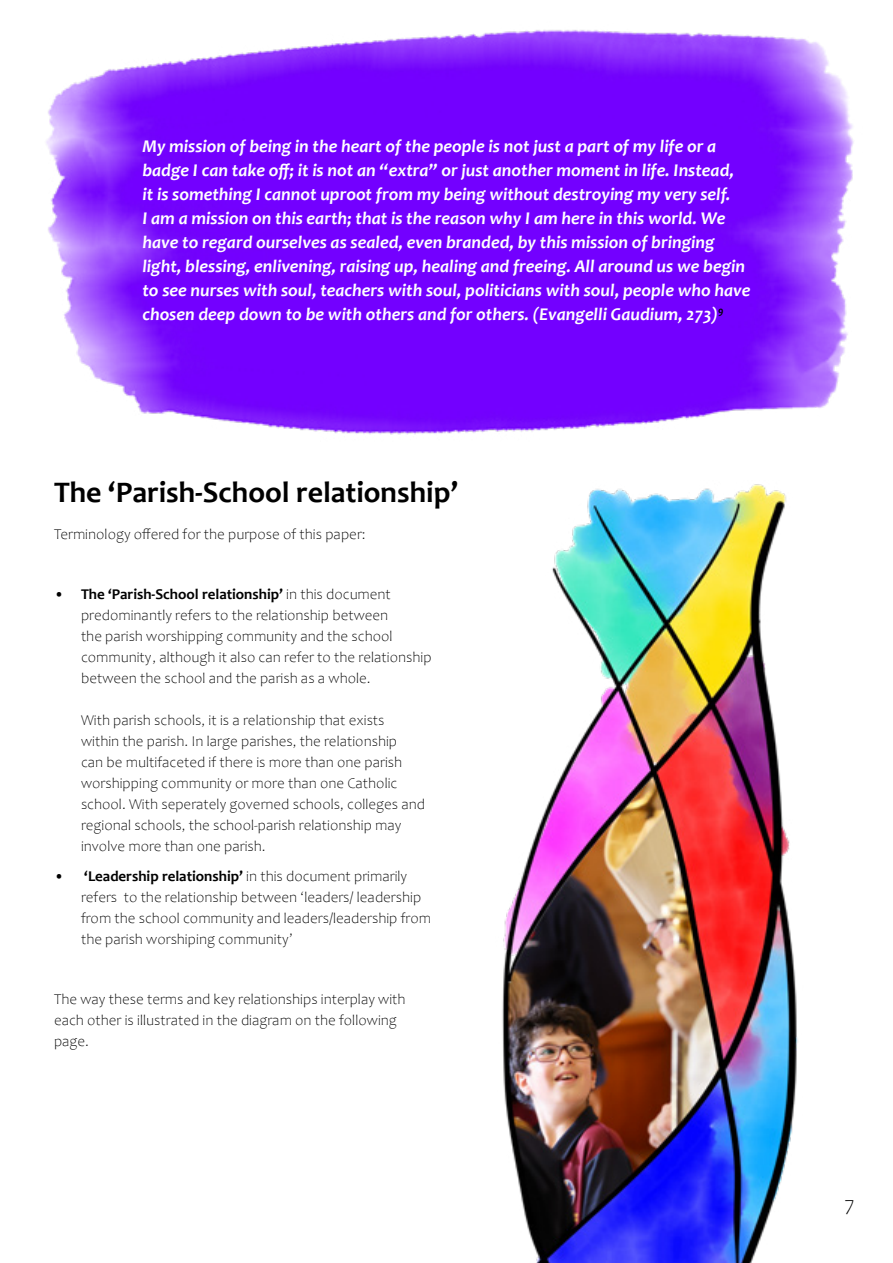
<style>
.page{position:relative;width:893px;height:1263px;background:#fff}
.page>*{position:absolute;margin:0;border:0;box-sizing:border-box;transform-origin:0 0}
.t1{font:700 30px "Candara";color:#000}
.t2{font:300 21px "Candara";color:#000}
.t3{font:italic 700 18px/24px "Candara";color:#fff}
.t4{font:300 15px/21px "Candara";color:#000}
.s1{font-weight:700}
</style>
<div class="page">
<img style="left:46px;top:30px;width:808px;height:405px">
<img style="left:502px;top:484px;width:296px;height:779px">
<p class="t3" style="left:142px;top:134px;width:610px">My mission of being in the heart of the people is not just a part of my life or a badge I can take off; it is not an “extra” or just another moment in life. Instead,<br>it is something I cannot uproot from my being without destroying my very self.<br>I am a mission on this earth; that is the reason why I am here in this world. We have to regard ourselves as sealed, even branded, by this mission of bringing light, blessing, enlivening, raising up, healing and freeing. All around us we begin to see nurses with soul, teachers with soul, politicians with soul, people who have chosen deep down to be with others and for others. (Evangelli Gaudium, 273)<sup>9</sup></p>
<h1 class="t1" style="left:54px;top:473px;width:406px">The ‘Parish-School relationship’</h1>
<p class="t4" style="left:54px;top:524px;width:313px">Terminology offered for the purpose of this paper:</p>
<p class="t4" style="left:81px;top:584px;width:352px;text-indent:-27px"><span class="s1">• The ‘Parish-School relationship’</span> in this document predominantly refers to the relationship between<br>the parish worshipping community and the school community, although it also can refer to the relationship between the school and the parish as a whole.</p>
<p class="t4" style="left:81px;top:710px;width:346px">With parish schools, it is a relationship that exists within the parish. In large parishes, the relationship<br>can be multifaceted if there is more than one parish worshipping community or more than one Catholic school. With seperately governed schools, colleges and regional schools, the school-parish relationship may involve more than one parish.</p>
<p class="t4" style="left:81px;top:866px;width:352px;text-indent:-27px"><span class="s1">• ‘Leadership relationship’</span> in this document primarily refers to the relationship between ‘leaders/ leadership from the school community and leaders/leadership from the parish worshiping community’</p>
<p class="t4" style="left:54px;top:989px;width:353px">The way these terms and key relationships interplay with each other is illustrated in the diagram on the following page.</p>
<h2 class="t2" style="left:844px;top:1192px;width:12px">7</h2>
</div>
